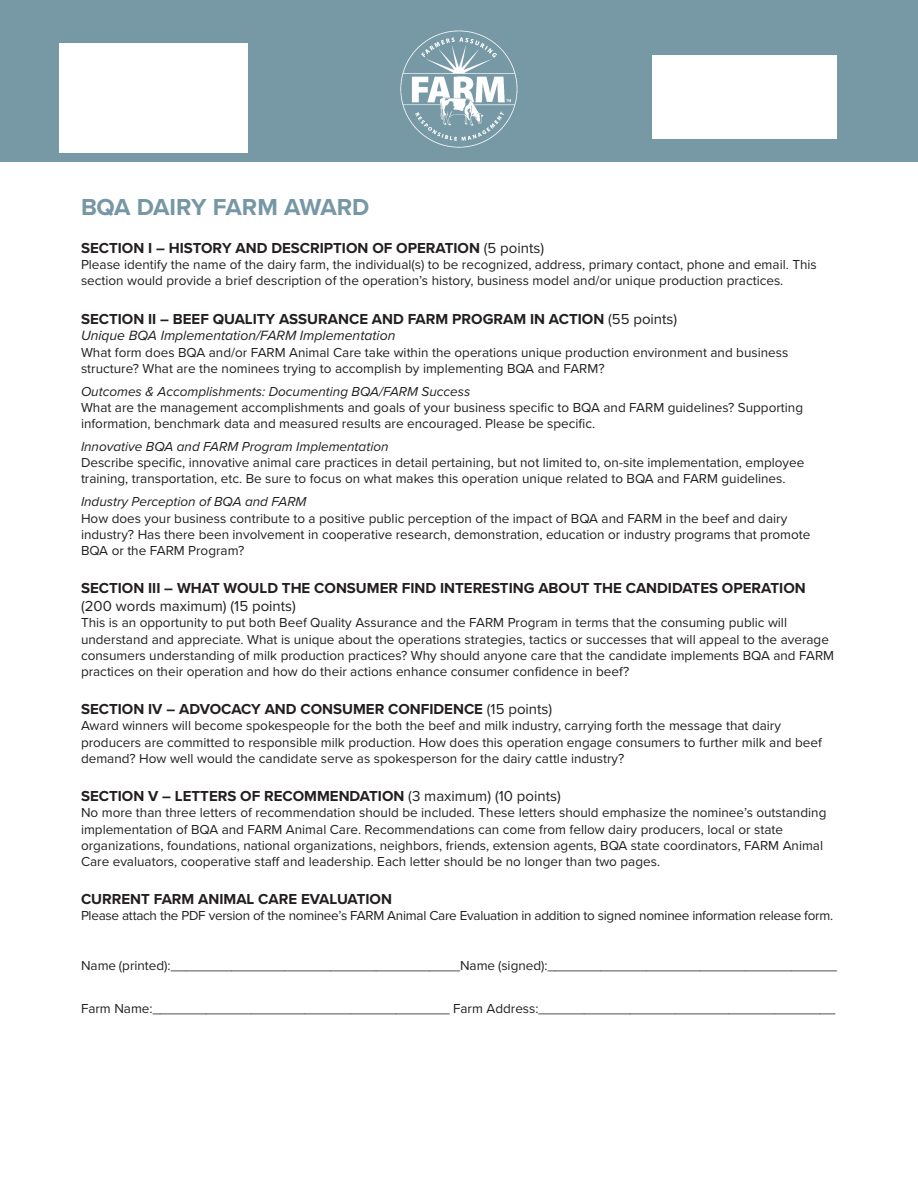
<style>
.page{position:relative;width:918px;height:1188px;background:#fff}
.page>*{position:absolute;margin:0;border:0;box-sizing:border-box;transform-origin:0 0}
.t1{font:700 24px "Proxima Nova";letter-spacing:-.015em;color:#7697a5}
.t2{font:700 15px "Proxima Nova";color:#231f20}
.t3{font:15px "Proxima Nova";color:#231f20}
.t4{font:italic 13.95px "Proxima Nova";color:#231f20}
.t5{font:13.5px/16.2px "Proxima Nova";color:#231f20}
.t6{font:italic 13.5px "Proxima Nova";color:#231f20}
.t7{font:13.5px "Proxima Nova";letter-spacing:-.02em;color:#231f20}
.s1{font-weight:400}
</style>
<div class="page">
<div style="left:0;top:0;width:918px;height:162px;background:#7799a6"></div>
<div style="left:59px;top:43px;width:189px;height:109px;background:#fff"></div>
<div style="left:653px;top:56px;width:184px;height:83px;background:#fff"></div>
<img style="left:400px;top:30px;width:118px;height:118px">
<h1 class="t1" style="left:81px;top:189px;width:290px">BQA DAIRY FARM AWARD</h1>
<p class="t2" style="left:81px;top:237px;width:465px">SECTION I – HISTORY AND DESCRIPTION OF OPERATION <span class="s1">(5 points)</span></p>
<p class="t5" style="left:81px;top:256px;width:737px">Please identify the name of the dairy farm, the individual(s) to be recognized, address, primary contact, phone and email. This section would provide a brief description of the operation’s history, business model and/or unique production practices.</p>
<p class="t2" style="left:81px;top:307px;width:598px">SECTION II – BEEF QUALITY ASSURANCE AND FARM PROGRAM IN ACTION <span class="s1">(55 points)</span></p>
<p class="t4" style="left:81px;top:325px;width:316px">Unique BQA Implementation/FARM Implementation</p>
<p class="t5" style="left:81px;top:343px;width:709px">What form does BQA and/or FARM Animal Care take within the operations unique production environment and business structure? What are the nominees trying to accomplish by implementing BQA and FARM?</p>
<p class="t6" style="left:81px;top:381px;width:391px">Outcomes &amp; Accomplishments: Documenting BQA/FARM Success</p>
<p class="t5" style="left:81px;top:399px;width:724px">What are the management accomplishments and goals of your business specific to BQA and FARM guidelines? Supporting information, benchmark data and measured results are encouraged. Please be specific.</p>
<p class="t6" style="left:81px;top:436px;width:309px">Innovative BQA and FARM Program Implementation</p>
<p class="t5" style="left:81px;top:454px;width:725px">Describe specific, innovative animal care practices in detail pertaining, but not limited to, on-site implementation, employee training, transportation, etc. Be sure to focus on what makes this operation unique related to BQA and FARM guidelines.</p>
<p class="t6" style="left:81px;top:492px;width:227px">Industry Perception of BQA and FARM</p>
<p class="t5" style="left:81px;top:509px;width:731px">How does your business contribute to a positive public perception of the impact of BQA and FARM in the beef and dairy industry? Has there been involvement in cooperative research, demonstration, education or industry programs that promote<br>BQA or the FARM Program?</p>
<p class="t2" style="left:81px;top:577px;width:726px">SECTION III – WHAT WOULD THE CONSUMER FIND INTERESTING ABOUT THE CANDIDATES OPERATION</p>
<p class="t3" style="left:81px;top:595px;width:217px">(200 words maximum) (15 points)</p>
<p class="t5" style="left:81px;top:614px;width:755px">This is an opportunity to put both Beef Quality Assurance and the FARM Program in terms that the consuming public will understand and appreciate. What is unique about the operations strategies, tactics or successes that will appeal to the average consumers understanding of milk production practices? Why should anyone care that the candidate implements BQA and FARM practices on their operation and how do their actions enhance consumer confidence in beef?</p>
<p class="t2" style="left:81px;top:698px;width:473px">SECTION IV – ADVOCACY AND CONSUMER CONFIDENCE <span class="s1">(15 points)</span></p>
<p class="t5" style="left:81px;top:717px;width:742px">Award winners will become spokespeople for the both the beef and milk industry, carrying forth the message that dairy producers are committed to responsible milk production. How does this operation engage consumers to further milk and beef demand? How well would the candidate serve as spokesperson for the dairy cattle industry?</p>
<p class="t2" style="left:81px;top:785px;width:481px">SECTION V – LETTERS OF RECOMMENDATION <span class="s1">(3 maximum) (10 points)</span></p>
<p class="t5" style="left:81px;top:804px;width:747px">No more than three letters of recommendation should be included. These letters should emphasize the nominee’s outstanding implementation of BQA and FARM Animal Care. Recommendations can come from fellow dairy producers, local or state organizations, foundations, national organizations, neighbors, friends, extension agents, BQA state coordinators, FARM Animal Care evaluators, cooperative staff and leadership. Each letter should be no longer than two pages.</p>
<p class="t2" style="left:81px;top:888px;width:313px">CURRENT FARM ANIMAL CARE EVALUATION</p>
<p class="t7" style="left:81px;top:906px;width:754px">Please attach the PDF version of the nominee’s FARM Animal Care Evaluation in addition to signed nominee information release form.</p>
<p class="t5" style="left:81px;top:957px;width:758px">Name (printed):______________________________________Name (signed):______________________________________</p>
<p class="t5" style="left:81px;top:1000px;width:756px">Farm Name:_______________________________________ Farm Address:_______________________________________</p>
</div>
